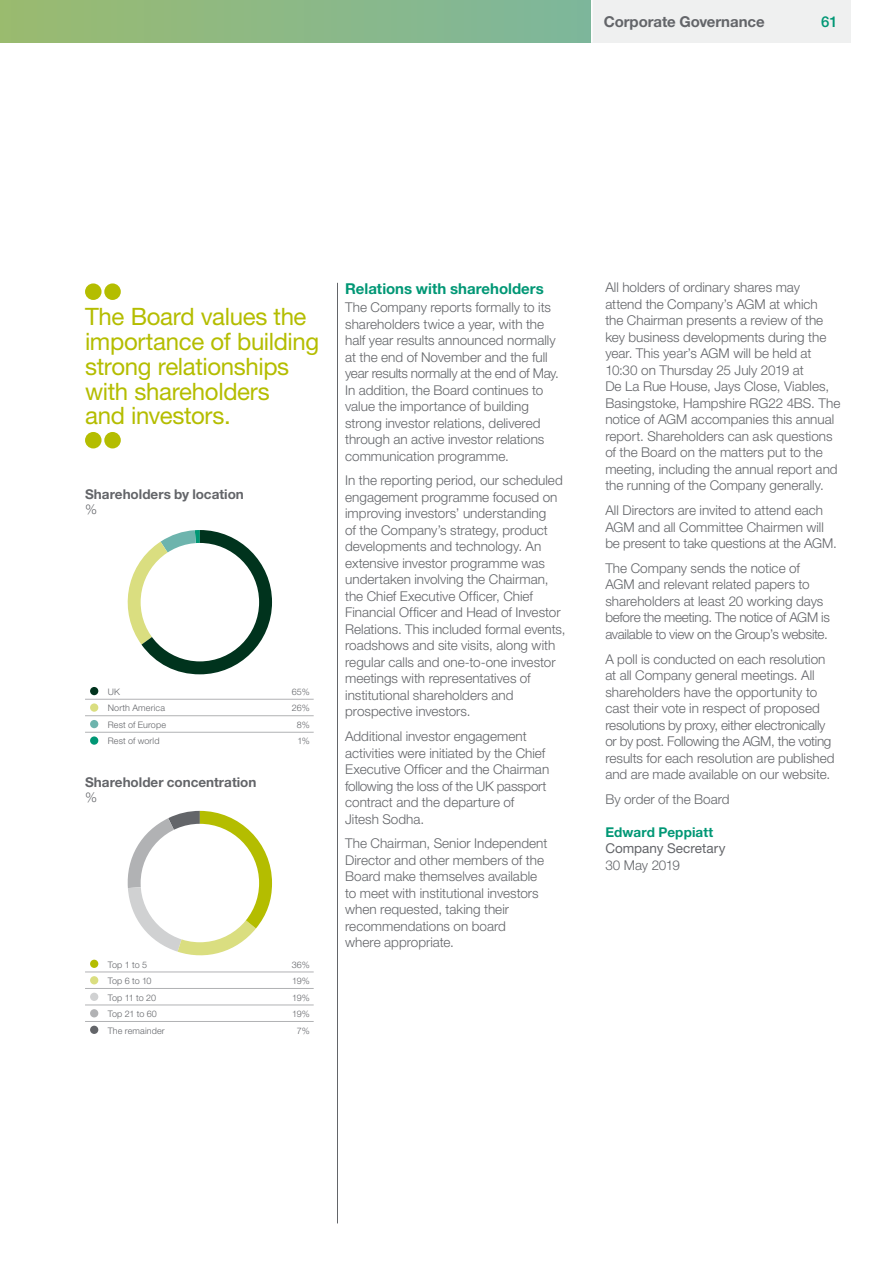
<style>
.page{position:relative;width:893px;height:1263px;background:#fff}
.page>*{position:absolute;margin:0;border:0;box-sizing:border-box;transform-origin:0 0}
.t1{font:24px/24.8px "Helvetica Neue LT Std";letter-spacing:-.015em;color:#b4bd00}
.t2{font:700 15px "Helvetica Neue LT Std";color:#009775}
.t3{font:700 15px "Helvetica Neue LT Std";letter-spacing:-.005em;color:#636569}
.t4{font:500 15px "Helvetica Neue LT Std";color:#009775}
.t5{font:300 13.5px/16.5px "Helvetica Neue LT Std";color:#636569}
.t6{font:700 13.5px "Helvetica Neue LT Std";color:#636569}
.t7{font:13.5px "Helvetica Neue LT Std";color:#636569}
.t8{font:700 13.5px "Helvetica Neue LT Std";letter-spacing:.01em;color:#009775}
.t9{font:300 9px "Helvetica Neue LT Std";letter-spacing:.015em;color:#636569}
</style>
<div class="page">
<div style="left:90px;top:960px;width:8px;height:8px;background:#b4bd00;border-radius:50%"></div>
<div style="left:90px;top:976px;width:8px;height:8px;background:#dade80;border-radius:50%"></div>
<div style="left:90px;top:993px;width:8px;height:8px;background:#d0d1d2;border-radius:50%"></div>
<div style="left:90px;top:1009px;width:8px;height:8px;background:#b1b2b4;border-radius:50%"></div>
<div style="left:90px;top:1026px;width:8px;height:8px;background:#636569;border-radius:50%"></div>
<hr style="left:85px;top:972px;width:229px;height:1px;background:#b1b2b4">
<hr style="left:85px;top:988px;width:229px;height:1px;background:#b1b2b4">
<hr style="left:85px;top:1005px;width:229px;height:1px;background:#b1b2b4">
<hr style="left:85px;top:1021px;width:229px;height:1px;background:#b1b2b4">
<svg style="left:127px;top:811px;width:145px;height:145px"></svg>
<div style="left:141px;top:824px;width:118px;height:118px;background:#fff;border-radius:50%"></div>
<div style="left:90px;top:687px;width:8px;height:8px;background:#00331d;border-radius:50%"></div>
<div style="left:90px;top:703px;width:8px;height:9px;background:#dade80;border-radius:50%"></div>
<div style="left:90px;top:720px;width:8px;height:8px;background:#6db4ad;border-radius:50%"></div>
<div style="left:90px;top:736px;width:8px;height:9px;background:#009775;border-radius:50%"></div>
<hr style="left:85px;top:699px;width:229px;height:1px;background:#b1b2b4">
<hr style="left:85px;top:715px;width:229px;height:1px;background:#b1b2b4">
<hr style="left:85px;top:732px;width:229px;height:1px;background:#b1b2b4">
<svg style="left:127px;top:530px;width:145px;height:144px"></svg>
<div style="left:141px;top:543px;width:118px;height:118px;background:#fff;border-radius:50%"></div>
<div style="left:85px;top:283px;width:17px;height:17px;background:#b4bd00;border-radius:50%"></div>
<div style="left:104px;top:283px;width:17px;height:17px;background:#b4bd00;border-radius:50%"></div>
<div style="left:85px;top:432px;width:17px;height:16px;background:#b4bd00;border-radius:50%"></div>
<div style="left:104px;top:432px;width:17px;height:16px;background:#b4bd00;border-radius:50%"></div>
<svg style="left:0;top:0;width:591px;height:43px;background:#8cb885"></svg>
<div style="left:591px;top:0;width:259px;height:43px;background:#eff0f0"></div>
<hr style="left:591px;top:0;width:2px;height:43px;background:#fff">
<hr style="left:337px;top:283px;width:1px;height:940px;background:#636569">
<p class="t3" style="left:604px;top:12px;width:162px">Corporate Governance</p>
<p class="t4" style="left:821px;top:12px;width:18px">61</p>
<h1 class="t1" style="left:85px;top:304px;width:236px">The Board values the importance of building strong relationships with shareholders<br>and investors.</h1>
<p class="t6" style="left:85px;top:486px;width:160px">Shareholders by location</p>
<p class="t5" style="left:85px;top:501px;width:14px">%</p>
<p class="t9" style="left:108px;top:686px;width:14px">UK</p>
<p class="t9" style="left:292px;top:686px;width:19px">65%</p>
<p class="t9" style="left:108px;top:703px;width:59px">North America</p>
<p class="t9" style="left:292px;top:703px;width:19px">26%</p>
<p class="t9" style="left:108px;top:719px;width:60px">Rest of Europe</p>
<p class="t9" style="left:297px;top:719px;width:14px">8%</p>
<p class="t9" style="left:108px;top:736px;width:53px">Rest of world</p>
<p class="t9" style="left:297px;top:736px;width:14px">1%</p>
<p class="t6" style="left:85px;top:774px;width:173px">Shareholder concentration</p>
<p class="t5" style="left:85px;top:789px;width:14px">%</p>
<p class="t9" style="left:108px;top:959px;width:41px">Top 1 to 5</p>
<p class="t9" style="left:292px;top:959px;width:20px">36%</p>
<p class="t9" style="left:108px;top:975px;width:45px">Top 6 to 10</p>
<p class="t9" style="left:292px;top:975px;width:19px">19%</p>
<p class="t9" style="left:108px;top:992px;width:50px">Top 11 to 20</p>
<p class="t9" style="left:292px;top:992px;width:19px">19%</p>
<p class="t9" style="left:108px;top:1008px;width:51px">Top 21 to 60</p>
<p class="t9" style="left:292px;top:1008px;width:19px">19%</p>
<p class="t9" style="left:108px;top:1025px;width:58px">The remainder</p>
<p class="t9" style="left:297px;top:1025px;width:14px">7%</p>
<p class="t2" style="left:345px;top:279px;width:200px">Relations with shareholders</p>
<p class="t5" style="left:345px;top:299px;width:215px">The Company reports formally to its shareholders twice a year, with the half year results announced normally at the end of November and the full year results normally at the end of May.<br>In addition, the Board continues to value the importance of building strong investor relations, delivered through an active investor relations communication programme.</p>
<p class="t5" style="left:345px;top:472px;width:222px">In the reporting period, our scheduled engagement programme focused on improving investors’ understanding<br>of the Company’s strategy, product developments and technology. An extensive investor programme was undertaken involving the Chairman, the Chief Executive Officer, Chief Financial Officer and Head of Investor Relations. This included formal events, roadshows and site visits, along with regular calls and one-to-one investor meetings with representatives of institutional shareholders and prospective investors.</p>
<p class="t5" style="left:345px;top:728px;width:206px">Additional investor engagement activities were initiated by the Chief<br>Executive Officer and the Chairman following the loss of the UK passport contract and the departure of<br>Jitesh Sodha.</p>
<p class="t5" style="left:345px;top:835px;width:204px">The Chairman, Senior Independent<br>Director and other members of the<br>Board make themselves available to meet with institutional investors when requested, taking their recommendations on board<br>where appropriate.</p>
<p class="t5" style="left:605px;top:279px;width:237px">All holders of ordinary shares may<br>attend the Company’s AGM at which<br>the Chairman presents a review of the key business developments during the year. This year’s AGM will be held at 10:30 on Thursday 25 July 2019 at<br>De La Rue House, Jays Close, Viables, Basingstoke, Hampshire RG22 4BS. The notice of AGM accompanies this annual report. Shareholders can ask questions of the Board on the matters put to the meeting, including the annual report and the running of the Company generally.</p>
<p class="t5" style="left:605px;top:502px;width:233px">All Directors are invited to attend each<br>AGM and all Committee Chairmen will be present to take questions at the AGM.</p>
<p class="t5" style="left:605px;top:559px;width:226px">The Company sends the notice of AGM and relevant related papers to shareholders at least 20 working days before the meeting. The notice of AGM is available to view on the Group’s website.</p>
<p class="t5" style="left:605px;top:650px;width:231px">A poll is conducted on each resolution at all Company general meetings. All shareholders have the opportunity to cast their vote in respect of proposed resolutions by proxy, either electronically or by post. Following the AGM, the voting results for each resolution are published and are made available on our website.</p>
<p class="t5" style="left:605px;top:790px;width:126px">By order of the Board</p>
<p class="t8" style="left:605px;top:824px;width:110px">Edward Peppiatt</p>
<p class="t7" style="left:605px;top:840px;width:122px">Company Secretary</p>
<p class="t5" style="left:605px;top:856px;width:76px">30 May 2019</p>
</div>
